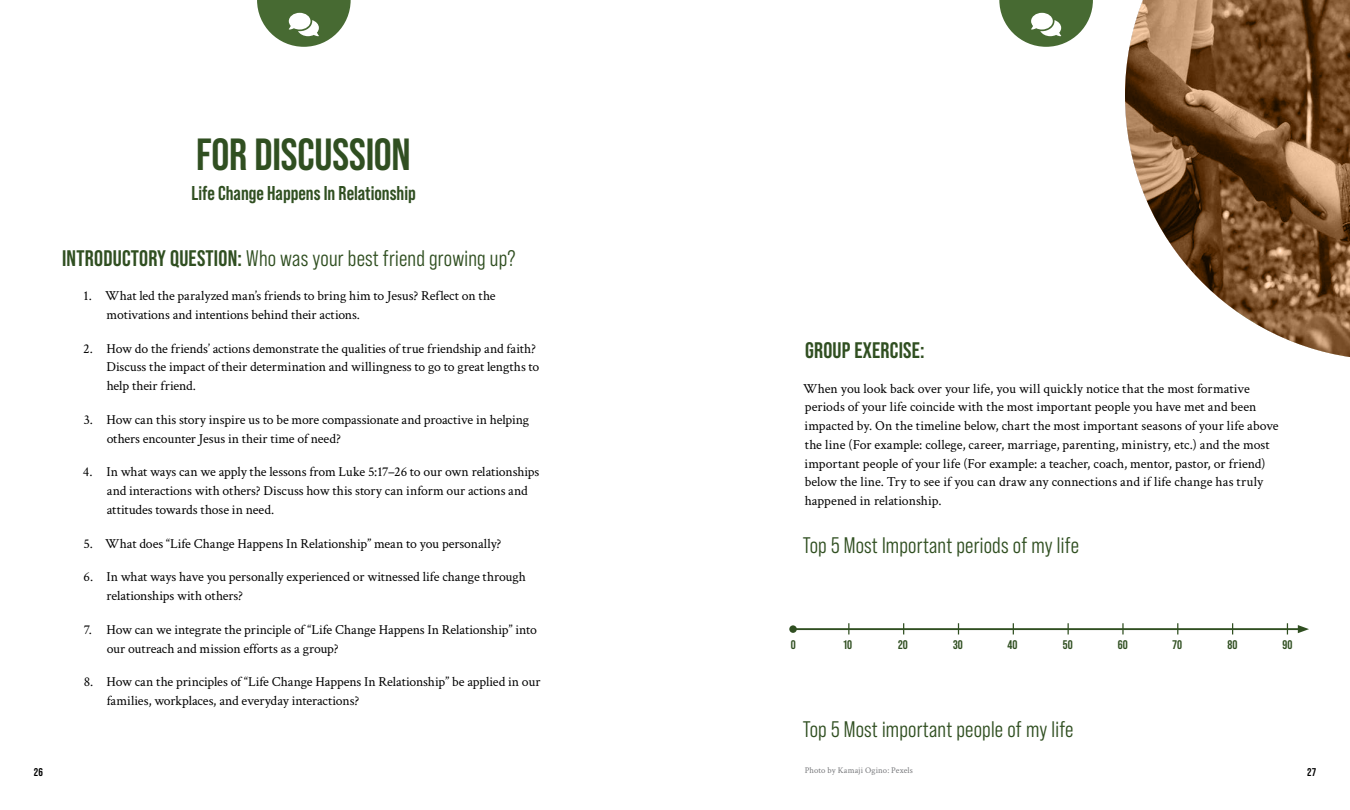
<style>
.page{position:relative;width:1350px;height:810px;background:#fff}
.page>*{position:absolute;margin:0;border:0;box-sizing:border-box;transform-origin:0 0}
.t1{font:700 45px "Bebas Neue Pro";letter-spacing:-.005em;color:#304f21}
.t2{font:22.5px "Bebas Neue Pro Middle";letter-spacing:.01em;color:#304f21}
.t3{font:700 22.5px "Bebas Neue Pro";letter-spacing:.01em;color:#304f21}
.t4{font:700 20px "Bebas Neue Pro";color:#304f21}
.t5{font:13.75px/18.8px "Crimson Text";letter-spacing:-.005em;color:#000}
.t6{font:700 12.5px "Bebas Neue Pro";color:#304f21}
.t7{font:700 11.25px "Bebas Neue Pro";color:#000}
.t8{font:8.75px "Crimson Text";letter-spacing:.015em;color:#77787b}
.s1{font-family:"Bebas Neue Pro";font-weight:700}
</style>
<div class="page">
<svg style="left:257px;top:0;width:94px;height:47px"></svg>
<svg style="left:999px;top:0;width:94px;height:47px"></svg>
<hr style="left:793px;top:628px;width:508px;height:2px;background:#304f21">
<div style="left:789px;top:625px;width:8px;height:8px;background:#304f21;border-radius:50%"></div>
<svg style="left:1298px;top:625px;width:11px;height:8px"></svg>
<svg style="left:1122px;top:623px;width:2px;height:11px"></svg>
<svg style="left:1125px;top:0;width:225px;height:357px"></svg>
<h1 class="t1" style="left:196px;top:128px;width:216px">FOR DISCUSSION</h1>
<h3 class="t4" style="left:192px;top:181px;width:226px">Life Change Happens In Relationship</h3>
<h2 class="t2" style="left:62px;top:245px;width:455px"><span class="s1">INTRODUCTORY QUESTION:</span> Who was your best friend growing up?</h2>
<p class="t5" style="left:107px;top:286px;width:390px;text-indent:-24px">1. What led the paralyzed man’s friends to bring him to Jesus? Reflect on the motivations and intentions behind their actions.</p>
<p class="t5" style="left:106px;top:338px;width:435px;text-indent:-23px">2. How do the friends’ actions demonstrate the qualities of true friendship and faith?<br>Discuss the impact of their determination and willingness to go to great lengths to help their friend.</p>
<p class="t5" style="left:107px;top:410px;width:424px;text-indent:-23px">3. How can this story inspire us to be more compassionate and proactive in helping others encounter Jesus in their time of need?</p>
<p class="t5" style="left:107px;top:462px;width:434px;text-indent:-24px">4. In what ways can we apply the lessons from Luke 5:17–26 to our own relationships and interactions with others? Discuss how this story can inform our actions and attitudes towards those in need.</p>
<p class="t5" style="left:84px;top:533px;width:419px">5. What does “Life Change Happens In Relationship” mean to you personally?</p>
<p class="t5" style="left:107px;top:567px;width:421px;text-indent:-23px">6. In what ways have you personally experienced or witnessed life change through relationships with others?</p>
<p class="t5" style="left:107px;top:620px;width:432px;text-indent:-23px">7. How can we integrate the principle of “Life Change Happens In Relationship” into our outreach and mission efforts as a group?</p>
<p class="t5" style="left:107px;top:672px;width:435px;text-indent:-23px">8. How can the principles of “Life Change Happens In Relationship” be applied in our families, workplaces, and everyday interactions?</p>
<h2 class="t3" style="left:805px;top:338px;width:121px">GROUP EXERCISE:</h2>
<p class="t5" style="left:803px;top:378px;width:477px">When you look back over your life, you will quickly notice that the most formative periods of your life coincide with the most important people you have met and been impacted by. On the timeline below, chart the most important seasons of your life above the line (For example: college, career, marriage, parenting, ministry, etc.) and the most important people of your life (For example: a teacher, coach, mentor, pastor, or friend) below the line. Try to see if you can draw any connections and if life change has truly happened in relationship.</p>
<h2 class="t2" style="left:803px;top:533px;width:278px">Top 5 Most Important periods of my life</h2>
<p class="t6" style="left:791px;top:638px;width:6px">0</p>
<p class="t6" style="left:844px;top:638px;width:10px">10</p>
<p class="t6" style="left:898px;top:638px;width:11px">20</p>
<p class="t6" style="left:953px;top:638px;width:11px">30</p>
<p class="t6" style="left:1008px;top:638px;width:11px">40</p>
<p class="t6" style="left:1063px;top:638px;width:11px">50</p>
<p class="t6" style="left:1118px;top:638px;width:11px">60</p>
<p class="t6" style="left:1173px;top:638px;width:11px">70</p>
<p class="t6" style="left:1228px;top:638px;width:11px">80</p>
<p class="t6" style="left:1282px;top:638px;width:11px">90</p>
<h2 class="t2" style="left:803px;top:717px;width:272px">Top 5 Most important people of my life</h2>
<p class="t8" style="left:805px;top:764px;width:110px">Photo by Kamaji Ogino: Pexels</p>
<p class="t7" style="left:34px;top:766px;width:11px">26</p>
<p class="t7" style="left:1307px;top:766px;width:11px">27</p>
</div>
